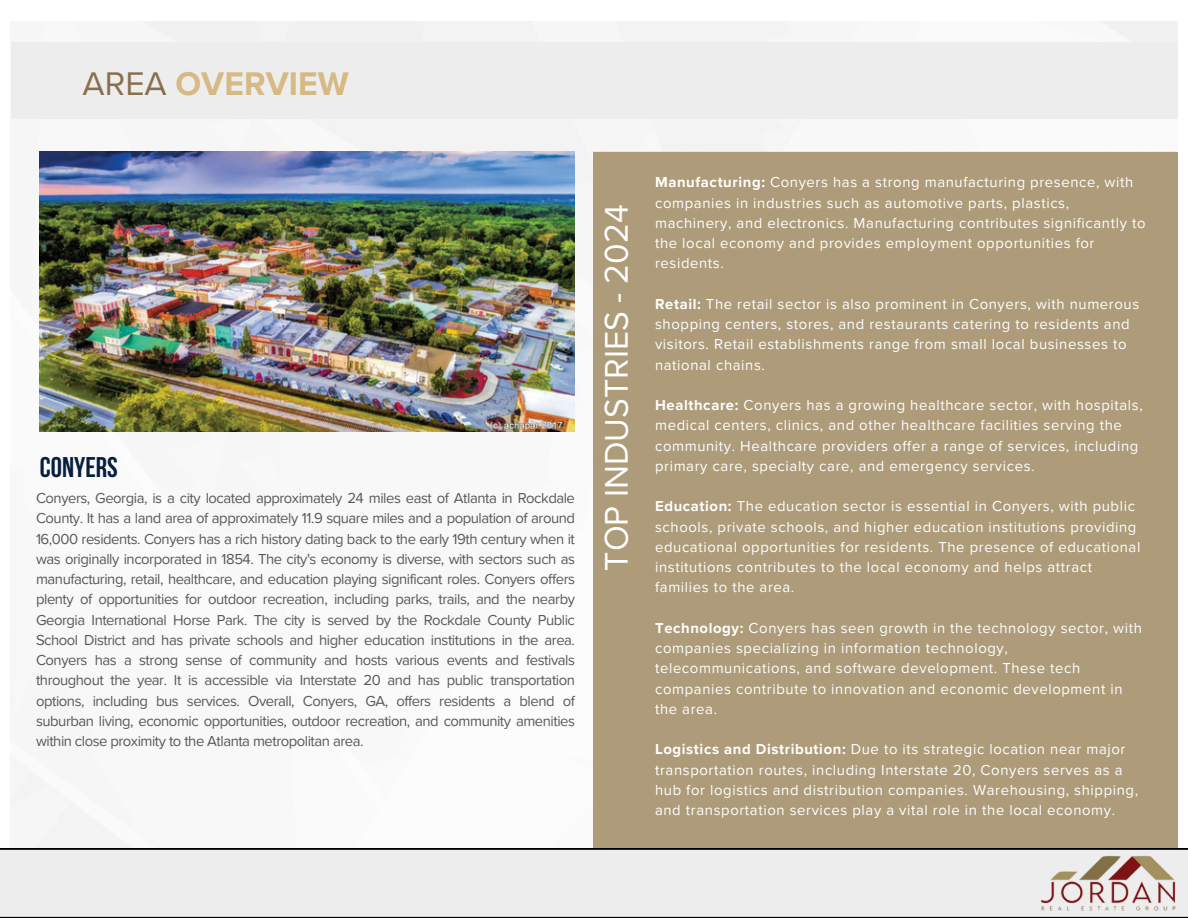
<style>
.page{position:relative;width:1188px;height:918px;background:#fff}
.page>*{position:absolute;margin:0;border:0;box-sizing:border-box;transform-origin:0 0}
.t1{font:33.75px "Proxima Nova";color:#fff}
.t2{font:700 33.75px "Proxima Nova";color:#d6b983}
.t3{font:700 28.35px "Bebas Neue";color:#071e3f}
.t4{font:14.85px/20.2px "Proxima Nova";letter-spacing:.04em;color:#fff}
.t5{font:14.85px/20.2px "Proxima Nova";letter-spacing:-.03em;color:#58595b;text-align:justify}
.s1{font-weight:400;color:#88704f}
.s2{font-weight:700}
</style>
<div class="page">
<img style="left:11px;top:22px;width:1166px;height:827px">
<div style="left:11px;top:42px;width:1166px;height:77px;background:#ededee"></div>
<div style="left:594px;top:152px;width:583px;height:726px;background:#ad9b79"></div>
<img style="left:40px;top:152px;width:534px;height:280px">
<div style="left:0;top:849px;width:976px;height:69px;background:#ededee"></div>
<img style="left:976px;top:757px;width:212px;height:161px">
<h1 class="t2" style="left:83px;top:64px;width:268px"><span class="s1">AREA</span> OVERVIEW</h1>
<p class="t3" style="left:40px;top:456px;width:79px">CONYERS</p>
<p class="t5" style="left:36px;top:488px;width:540px">Conyers, Georgia, is a city located approximately 24 miles east of Atlanta in Rockdale County. It has a land area of approximately 11.9 square miles and a population of around 16,000 residents. Conyers has a rich history dating back to the early 19th century when it was originally incorporated in 1854. The city's economy is diverse, with sectors such as manufacturing, retail, healthcare, and education playing significant roles. Conyers offers plenty of opportunities for outdoor recreation, including parks, trails, and the nearby Georgia International Horse Park. The city is served by the Rockdale County Public School District and has private schools and higher education institutions in the area.<br>Conyers has a strong sense of community and hosts various events and festivals throughout the year. It is accessible via Interstate 20 and has public transportation options, including bus services. Overall, Conyers, GA, offers residents a blend of suburban living, economic opportunities, outdoor recreation, and community amenities within close proximity to the Atlanta metropolitan area.</p>
<h2 class="t1" style="left:597px;top:571px;width:368px;rotate:-90deg">TOP INDUSTRIES - 2024</h2>
<p class="t4" style="left:655px;top:173px;width:492px"><span class="s2">Manufacturing:</span> Conyers has a strong manufacturing presence, with companies in industries such as automotive parts, plastics, machinery, and electronics. Manufacturing contributes significantly to the local economy and provides employment opportunities for residents.</p>
<h1 class="t4" style="left:655px;top:294px;width:486px"><span class="s2">Retail:</span> The retail sector is also prominent in Conyers, with numerous shopping centers, stores, and restaurants catering to residents and visitors. Retail establishments range from small local businesses to national chains.</h1>
<p class="t4" style="left:655px;top:395px;width:489px"><span class="s2">Healthcare:</span> Conyers has a growing healthcare sector, with hospitals, medical centers, clinics, and other healthcare facilities serving the community. Healthcare providers offer a range of services, including primary care, specialty care, and emergency services.</p>
<p class="t4" style="left:655px;top:497px;width:487px"><span class="s2">Education:</span> The education sector is essential in Conyers, with public schools, private schools, and higher education institutions providing educational opportunities for residents. The presence of educational institutions contributes to the local economy and helps attract families to the area.</p>
<p class="t4" style="left:655px;top:618px;width:488px"><span class="s2">Technology:</span> Conyers has seen growth in the technology sector, with companies specializing in information technology, telecommunications, and software development. These tech companies contribute to innovation and economic development in the area.</p>
<p class="t4" style="left:655px;top:740px;width:485px"><span class="s2">Logistics and Distribution:</span> Due to its strategic location near major transportation routes, including Interstate 20, Conyers serves as a hub for logistics and distribution companies. Warehousing, shipping, and transportation services play a vital role in the local economy.</p>
</div>
